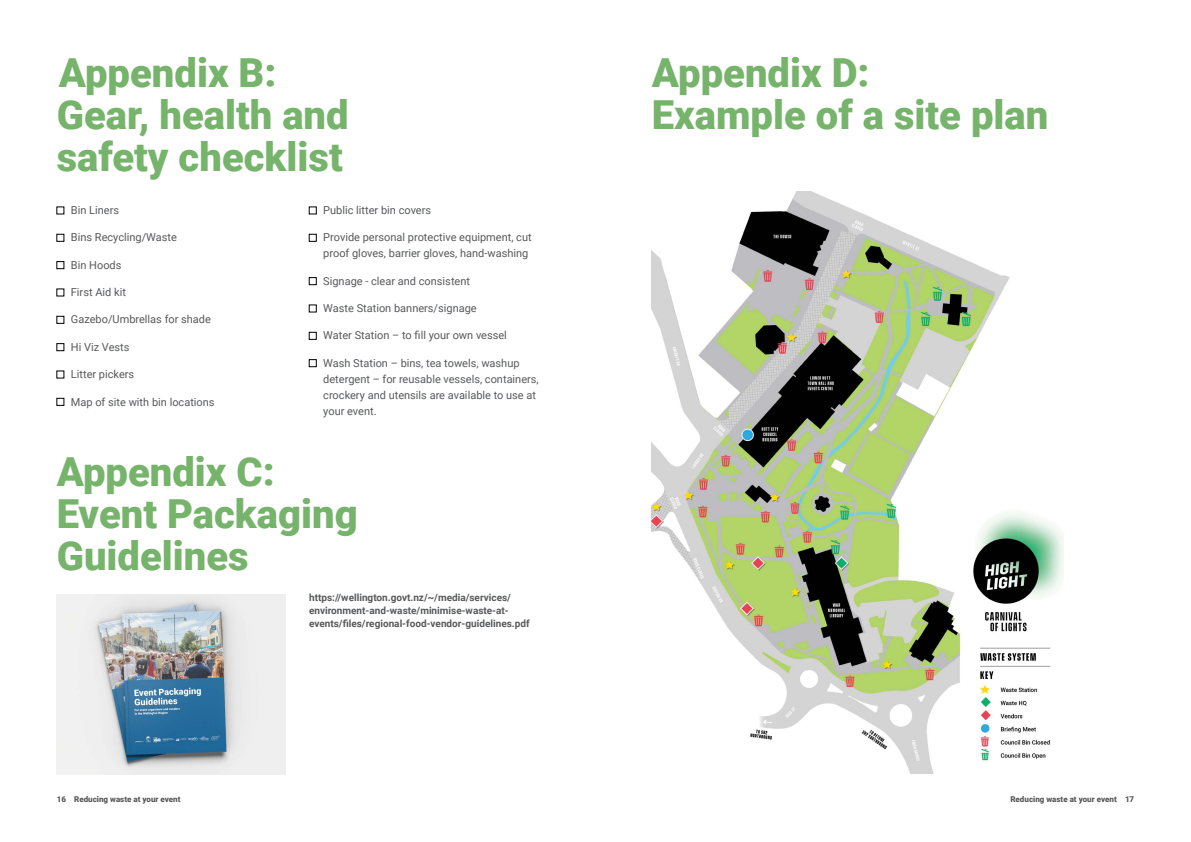
<style>
.page{position:relative;width:1191px;height:842px;background:#fff}
.page>*{position:absolute;margin:0;border:0;box-sizing:border-box;transform-origin:0 0}
.Body{font:900 40px/42px "Roboto";color:#76b36b}
.Body-2{font:11px/16px "Roboto";color:#58595b}
.t1{font:700 10px/13px "Roboto";color:#58595b}
.t2{font:900 8px "Roboto";color:#58595b}
</style>
<div class="page">
<img style="left:652px;top:191px;width:412px;height:583px">
<div style="left:57px;top:261px;width:7px;height:8px;border:1px solid #000"></div>
<div style="left:57px;top:316px;width:7px;height:7px;border:1px solid #000"></div>
<div style="left:57px;top:343px;width:7px;height:8px;border:1px solid #000"></div>
<div style="left:57px;top:398px;width:7px;height:7px;border:1px solid #000"></div>
<div style="left:309px;top:277px;width:7px;height:8px;border:1px solid #000"></div>
<div style="left:309px;top:332px;width:7px;height:7px;border:1px solid #000"></div>
<div style="left:309px;top:359px;width:7px;height:8px;border:1px solid #000"></div>
<img style="left:57px;top:594px;width:229px;height:181px">
<p class="Body" style="left:57px;top:50px;width:293px">Appendix B:<br>Gear, health and safety checklist</p>
<p class="Body-2" style="left:71px;top:202px;width:50px">Bin Liners</p>
<p class="Body-2" style="left:71px;top:229px;width:108px">Bins Recycling/Waste</p>
<p class="Body-2" style="left:71px;top:256px;width:52px">Bin Hoods</p>
<p class="Body-2" style="left:71px;top:284px;width:57px">First Aid kit</p>
<p class="Body-2" style="left:71px;top:311px;width:142px">Gazebo/Umbrellas for shade</p>
<p class="Body-2" style="left:71px;top:338px;width:60px">Hi Viz Vests</p>
<p class="Body-2" style="left:71px;top:366px;width:65px">Litter pickers</p>
<p class="Body-2" style="left:71px;top:393px;width:145px">Map of site with bin locations</p>
<p class="Body-2" style="left:323px;top:202px;width:109px">Public litter bin covers</p>
<p class="Body-2" style="left:323px;top:229px;width:210px">Provide personal protective equipment, cut proof gloves, barrier gloves, hand-washing</p>
<p class="Body-2" style="left:323px;top:272px;width:148px">Signage - clear and consistent</p>
<p class="Body-2" style="left:323px;top:300px;width:155px">Waste Station banners/signage</p>
<p class="Body-2" style="left:323px;top:327px;width:185px">Water Station – to fill your own vessel</p>
<p class="Body-2" style="left:323px;top:354px;width:217px">Wash Station – bins, tea towels, washup detergent – for reusable vessels, containers, crockery and utensils are available to use at your event.</p>
<p class="Body" style="left:57px;top:449px;width:302px">Appendix C:<br>Event Packaging<br>Guidelines</p>
<h3 class="t1" style="left:309px;top:591px;width:222px">https://wellington.govt.nz/~/media/services/ environment-and-waste/minimise-waste-at&shy;events/files/regional-food-vendor-guidelines.pdf</h3>
<h1 class="Body" style="left:652px;top:50px;width:398px">Appendix D:<br>Example of a site plan</h1>
<p class="t2" style="left:57px;top:794px;width:125px">16 Reducing waste at your event</p>
<p class="t2" style="left:1010px;top:794px;width:125px">Reducing waste at your event 17</p>
</div>
